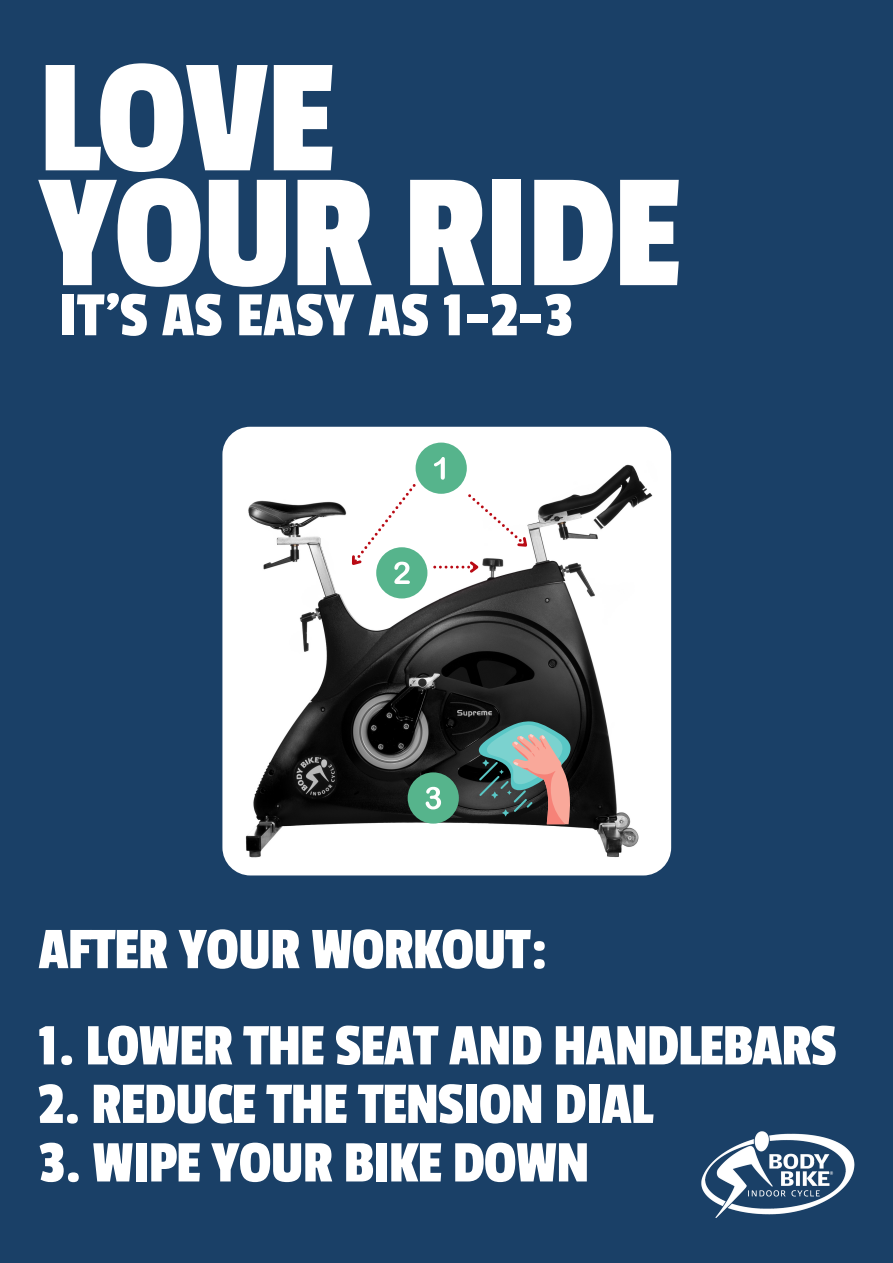
<style>
.page{position:relative;width:893px;height:1263px;background:#1a4067}
.page>*{position:absolute;margin:0;border:0;box-sizing:border-box;transform-origin:0 0}
.t1{font:169.57px "Passion One";letter-spacing:-.02em;color:#fff}
.t2{font:65.78px "Passion One";color:#fff}
.t3{font:61.5px "Passion One";letter-spacing:-.02em;color:#fff}
</style>
<div class="page">
<img style="left:222px;top:427px;width:449px;height:448px;border-radius:28px">
<img style="left:701px;top:1131px;width:154px;height:86px">
<div style="left:415px;top:443px;width:52px;height:51px;background:#56b48c;border-radius:50%"></div>
<svg style="left:434px;top:457px;width:11px;height:23px"></svg>
<div style="left:376px;top:547px;width:51px;height:51px;background:#56b48c;border-radius:50%"></div>
<svg style="left:344px;top:483px;width:72px;height:101px;background:#e3eee8"></svg>
<svg style="left:433px;top:494px;width:101px;height:81px;background:#f4efef"></svg>
<div style="left:408px;top:772px;width:51px;height:51px;background:#56b48c;border-radius:50%"></div>
<svg style="left:425px;top:787px;width:16px;height:22px"></svg>
<svg style="left:479px;top:721px;width:98px;height:103px;background:#6a6f6c"></svg>
<h1 class="t1" style="left:38px;top:29px;width:298px">LOVE</h1>
<h1 class="t1" style="left:38px;top:144px;width:644px">YOUR RIDE</h1>
<p class="t2" style="left:59px;top:280px;width:515px">IT'S AS EASY AS 1-2-3</p>
<p class="t3" style="left:38px;top:917px;width:511px">AFTER YOUR WORKOUT:</p>
<p class="t3" style="left:38px;top:1013px;width:800px">1. LOWER THE SEAT AND HANDLEBARS</p>
<p class="t3" style="left:38px;top:1071px;width:616px">2. REDUCE THE TENSION DIAL</p>
<p class="t3" style="left:38px;top:1130px;width:553px">3. WIPE YOUR BIKE DOWN</p>
</div>
